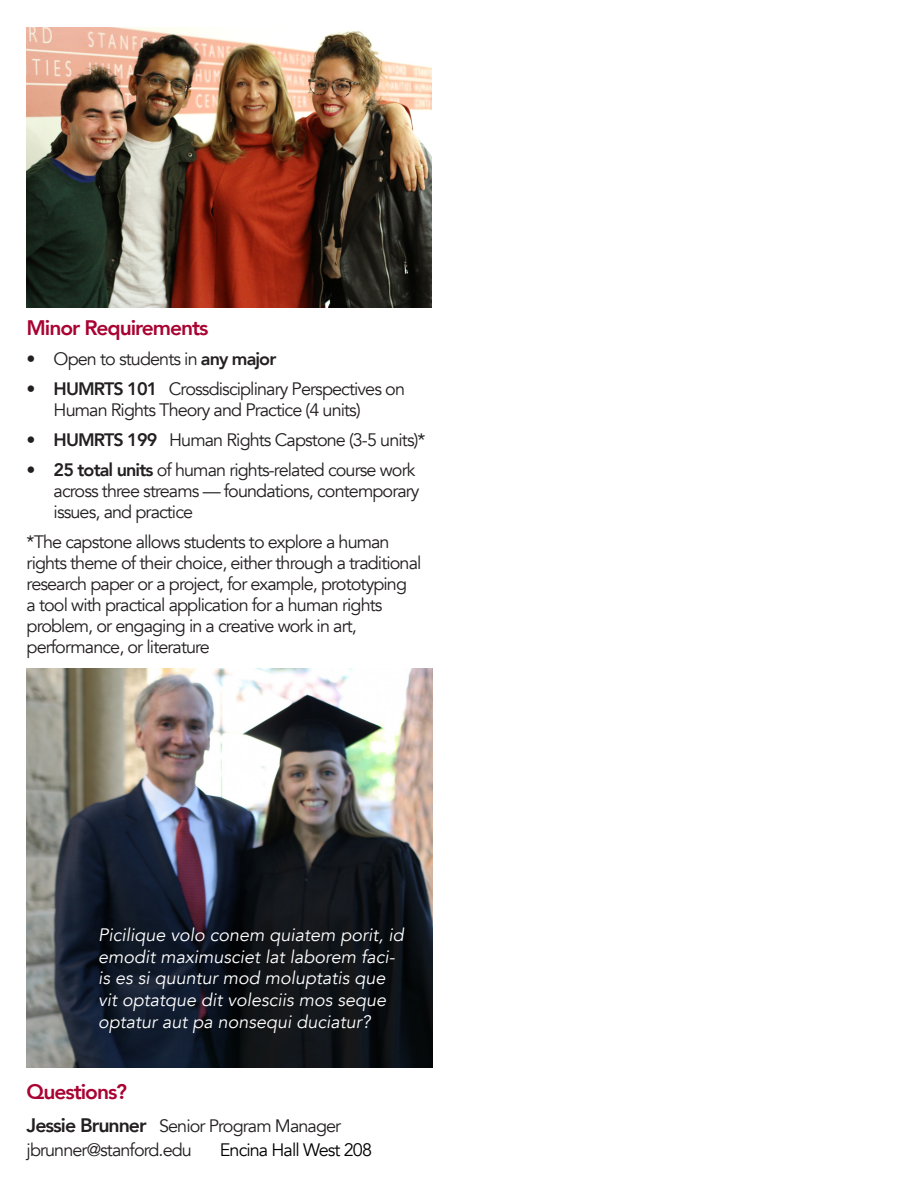
<style>
.page{position:relative;width:918px;height:1188px;background:#fff}
.page>*{position:absolute;margin:0;border:0;box-sizing:border-box;transform-origin:0 0}
.t1{font:800 21px "Avenir";letter-spacing:-.05em;color:#a90332}
.t2{font:18px/21px "Avenir";letter-spacing:-.05em;color:#231f20}
.t3{font:italic 18px/21.6px "Avenir";color:#fff}
.t4{font:18px "Avenir";letter-spacing:-.05em;color:#000}
.s1{font-weight:800}
.s2{font-weight:800;font-size:19.5px}
</style>
<div class="page">
<img style="left:27px;top:27px;width:405px;height:280px">
<img style="left:27px;top:668px;width:405px;height:399px">
<p class="t1" style="left:27px;top:311px;width:184px">Minor Requirements</p>
<p class="t2" style="left:27px;top:348px;width:251px">• Open to students in <span class="s1">any major</span></p>
<p class="t2" style="left:54px;top:378px;width:353px;text-indent:-27px"><span class="s1">• HUMRTS 101</span> Crossdisciplinary Perspectives on<br>Human Rights Theory and Practice (4 units)</p>
<p class="t2" style="left:27px;top:429px;width:400px"><span class="s1">• HUMRTS 199</span> Human Rights Capstone (3-5 units)*</p>
<p class="t2" style="left:54px;top:459px;width:368px;text-indent:-27px"><span class="s1">• 25 total units</span> of human rights-related course work across three streams — foundations, contemporary issues, and practice</p>
<p class="t2" style="left:27px;top:531px;width:396px">*The capstone allows students to explore a human rights theme of their choice, either through a traditional research paper or a project, for example, prototyping<br>a tool with practical application for a human rights problem, or engaging in a creative work in art, performance, or literature</p>
<p class="t3" style="left:98px;top:924px;width:307px">Picilique volo conem quiatem porit, id emodit maximusciet lat laborem faci&shy;is es si quuntur mod moluptatis que vit optatque dit volesciis mos seque optatur aut pa nonsequi duciatur?</p>
<p class="t1" style="left:27px;top:1075px;width:102px">Questions?</p>
<p class="t2" style="left:27px;top:1115px;width:316px"><span class="s2">Jessie Brunner</span> Senior Program Manager</p>
<p class="t2" style="left:27px;top:1139px;width:167px">jbrunner@stanford.edu</p>
<p class="t4" style="left:220px;top:1139px;width:154px">Encina Hall West 208</p>
</div>
